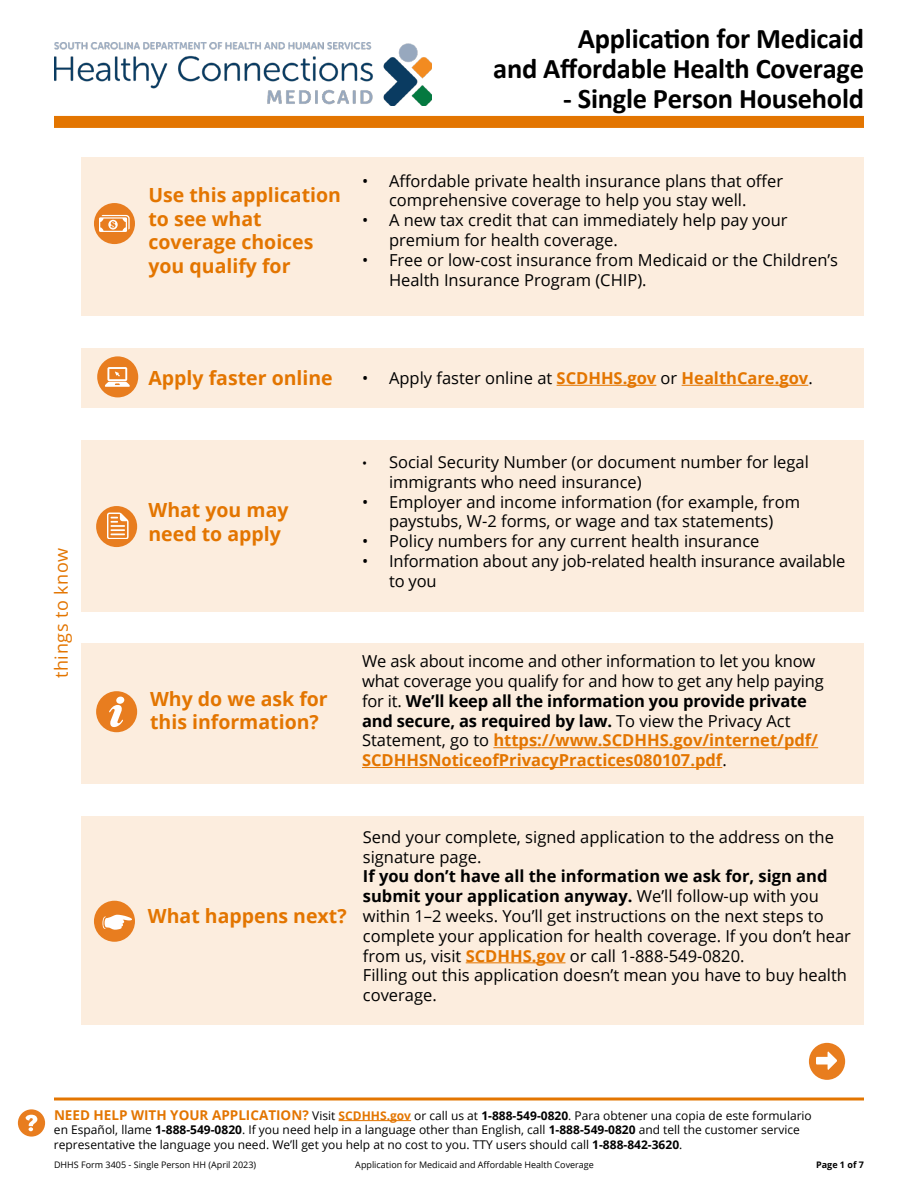
<style>
.page{position:relative;width:918px;height:1188px;background:#fff}
.page>*{position:absolute;margin:0;border:0;box-sizing:border-box;transform-origin:0 0}
.t1{font:700 28.5px/30px "Calibri";letter-spacing:-.01em;color:#000;text-align:right}
.t2{font:700 19.5px/23.4px "Open Sans";color:#e37500}
.t3{font:18px "Open Sans";letter-spacing:.03em;color:#e37500}
.t4{font:16.5px/19.8px "Open Sans";color:#000}
.t5{font:700 16.5px "Open Sans";color:#e37500}
.t6{font:12px/14.4px "Open Sans";color:#000}
.t7{font:9px "Open Sans";color:#000}
.t8{font:700 9px "Open Sans";color:#000}
.s1{font-weight:400;color:#000}
.s2{font-size:13.5px}
.s3{font-weight:700}
.s4{font-weight:700;color:#e37500}
.s5{font-weight:700;font-size:13.5px;color:#e37500}
</style>
<div class="page">
<hr style="left:339px;top:1120px;width:72px;height:1px;background:#e37500">
<div style="left:18px;top:1109px;width:27px;height:28px;background:#e87d1f;border-radius:50%"></div>
<svg style="left:25px;top:1115px;width:12px;height:16px"></svg>
<hr style="left:54px;top:1098px;width:810px;height:3px;background:#e37500">
<div style="left:54px;top:116px;width:810px;height:12px;background:#e37500"></div>
<div style="left:81px;top:158px;width:783px;height:158px;background:#fcedde"></div>
<div style="left:94px;top:203px;width:41px;height:41px;background:#e87d1f;border-radius:50%"></div>
<svg style="left:99px;top:215px;width:31px;height:17px"></svg>
<div style="left:81px;top:348px;width:783px;height:60px;background:#fcedde"></div>
<hr style="left:557px;top:385px;width:99px;height:1px;background:#e37500">
<hr style="left:682px;top:385px;width:126px;height:1px;background:#e37500">
<div style="left:97px;top:356px;width:41px;height:41px;background:#e87d1f;border-radius:50%"></div>
<svg style="left:105px;top:367px;width:25px;height:20px"></svg>
<div style="left:81px;top:440px;width:783px;height:171px;background:#fcedde"></div>
<div style="left:96px;top:506px;width:41px;height:41px;background:#e87d1f;border-radius:50%"></div>
<svg style="left:107px;top:513px;width:22px;height:26px"></svg>
<div style="left:81px;top:644px;width:783px;height:140px;background:#fcedde"></div>
<hr style="left:493px;top:747px;width:325px;height:1px;background:#e37500">
<hr style="left:362px;top:767px;width:360px;height:1px;background:#e37500">
<div style="left:96px;top:691px;width:41px;height:41px;background:#e87d1f;border-radius:50%"></div>
<svg style="left:109px;top:697px;width:15px;height:30px"></svg>
<div style="left:81px;top:816px;width:783px;height:209px;background:#fcedde"></div>
<hr style="left:466px;top:962px;width:100px;height:1px;background:#e37500">
<div style="left:94px;top:901px;width:41px;height:41px;background:#e87d1f;border-radius:50%"></div>
<svg style="left:102px;top:915px;width:30px;height:15px"></svg>
<div style="left:809px;top:1043px;width:36px;height:37px;background:#e87d1e;border-radius:50%"></div>
<svg style="left:816px;top:1051px;width:21px;height:19px"></svg>
<img style="left:54px;top:43px;width:378px;height:63px">
<h1 class="t1" style="left:493px;top:24px;width:372px">Application for Medicaid<br>and Affordable Health Coverage</h1>
<h1 class="t1" style="left:563px;top:84px;width:302px">- Single Person Household</h1>
<p class="t2" style="left:148px;top:183px;width:194px">Use this application to see what coverage choices you qualify for</p>
<p class="t4" style="left:362px;top:170px;width:423px;text-align:center">• Affordable private health insurance plans that offer comprehensive coverage to help you stay well.</p>
<p class="t4" style="left:389px;top:210px;width:400px;text-indent:-27px">• A new tax credit that can immediately help pay your premium for health coverage.</p>
<p class="t4" style="left:389px;top:249px;width:451px;text-indent:-27px">• Free or low-cost insurance from Medicaid or the Children’s<br>Health Insurance Program (CHIP).</p>
<p class="t3" style="left:49px;top:678px;width:132px;rotate:-90deg">things to know</p>
<p class="t2" style="left:148px;top:366px;width:186px">Apply faster online</p>
<p class="t5" style="left:362px;top:366px;width:452px"><span class="s1">• Apply faster online at</span> SCDHHS.gov <span class="s1">or</span> HealthCare.gov<span class="s1">.</span></p>
<p class="t2" style="left:148px;top:498px;width:142px">What you may need to apply</p>
<p class="t4" style="left:389px;top:452px;width:421px;text-indent:-27px"><span class="s2">•</span> Social Security Number (or document number for legal immigrants who need insurance)</p>
<p class="t4" style="left:362px;top:491px;width:439px;text-align:center">• Employer and income information (for example, from paystubs, W-2 forms, or wage and tax statements)</p>
<p class="t4" style="left:362px;top:531px;width:399px">• Policy numbers for any current health insurance</p>
<p class="t4" style="left:389px;top:551px;width:458px;text-indent:-27px">• Information about any job-related health insurance available to you</p>
<p class="t2" style="left:150px;top:686px;width:179px">Why do we ask for this information?</p>
<p class="t4" style="left:362px;top:651px;width:463px">We ask about income and other information to let you know what coverage you qualify for and how to get any help paying for it. <span class="s3">We’ll keep all the information you provide private and secure, as required by law.</span> To view the Privacy Act Statement, go to <span class="s4">https://www.SCDHHS.gov/internet/pdf/ SCDHHSNoticeofPrivacyPractices080107.pdf</span>.</p>
<p class="t2" style="left:148px;top:904px;width:200px">What happens next?</p>
<p class="t4" style="left:363px;top:826px;width:473px">Send your complete, signed application to the address on the signature page.</p>
<p class="t4" style="left:363px;top:866px;width:490px"><span class="s3">If you don’t have all the information we ask for, sign and submit your application anyway.</span> We’ll follow-up with you within 1–2 weeks. You’ll get instructions on the next steps to complete your application for health coverage. If you don’t hear from us, visit <span class="s4">SCDHHS.gov</span> or call 1-888-549-0820.<br>Filling out this application doesn’t mean you have to buy health coverage.</p>
<p class="t6" style="left:54px;top:1108px;width:759px"><span class="s5">NEED HELP WITH YOUR APPLICATION?</span> Visit <span class="s4">SCDHHS.gov</span> or call us at <span class="s3">1-888-549-0820</span>. Para obtener una copia de este formulario en Español, llame <span class="s3">1-888-549-0820</span>. If you need help in a language other than English, call <span class="s3">1-888-549-0820</span> and tell the customer service representative the language you need. We’ll get you help at no cost to you. TTY users should call <span class="s3">1-888-842-3620</span>.</p>
<p class="t7" style="left:54px;top:1158px;width:204px">DHHS Form 3405 - Single Person HH (April 2023)</p>
<p class="t7" style="left:355px;top:1158px;width:240px">Application for Medicaid and Affordable Health Coverage</p>
<p class="t8" style="left:816px;top:1158px;width:49px">Page 1 of 7</p>
</div>
